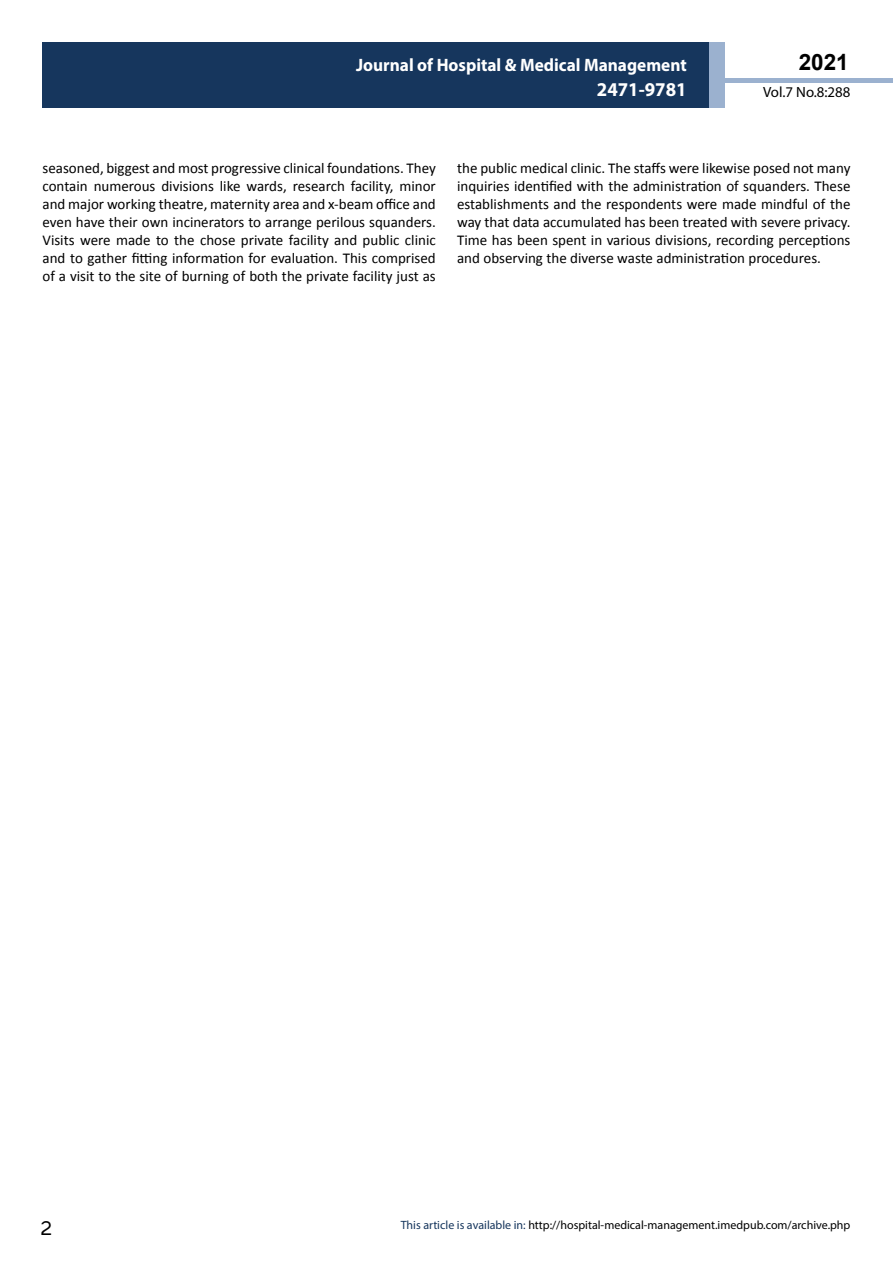
<style>
.page{position:relative;width:893px;height:1263px;background:#fff}
.page>*{position:absolute;margin:0;border:0;box-sizing:border-box;transform-origin:0 0}
.t1{font:25.5px "Tunga";color:#000}
.t2{font:700 22.5px "Arial";color:#000}
.t3{font:700 19.65px "Myriad Pro";color:#fff;scale:.96 1}
.t4{font:700 18px/21.6px "Myriad Pro";color:#fff;text-align:right;scale:.96 1}
.t5{font:15px/18px "Calibri";color:#000;text-align:justify}
.t6{font:14.85px "Myriad Pro";color:#000}
.t7{font:12px "Myriad Pro";color:#000}
.s1{color:#16365d}
</style>
<div class="page">
<hr style="left:725px;top:78px;width:168px;height:4px;background:#9bb1cf">
<div style="left:43px;top:42px;width:666px;height:66px;background:#16365d"></div>
<div style="left:709px;top:42px;width:16px;height:66px;background:#9bb1cf"></div>
<p class="t4" style="left:517px;top:53px;width:198px">ARCHIVOS DE MEDICINA<br>ISSN 1698-9465</p>
<h2 class="t2" style="left:799px;top:47px;width:52px">2021</h2>
<p class="t4" style="left:356px;top:54px;width:346px">Journal of Hospital &amp; Medical Management</p>
<h3 class="t3" style="left:597px;top:76px;width:95px">2471-9781</h3>
<p class="t6" style="left:763px;top:83px;width:89px">Vol.7 No.8:288</p>
<p class="t5" style="left:43px;top:159px;width:395px">seasoned, biggest and most progressive clinical foundations. They contain numerous divisions like wards, research facility, minor and major working theatre, maternity area and x-beam office and even have their own incinerators to arrange perilous squanders.<br>Visits were made to the chose private facility and public clinic and to gather fitting information for evaluation. This comprised of a visit to the site of burning of both the private facility just as</p>
<p class="t5" style="left:457px;top:159px;width:395px">the public medical clinic. The staffs were likewise posed not many inquiries identified with the administration of squanders. These establishments and the respondents were made mindful of the way that data accumulated has been treated with severe privacy.<br>Time has been spent in various divisions, recording perceptions and observing the diverse waste administration procedures.</p>
<h1 class="t1" style="left:41px;top:1211px;width:13px">2</h1>
<p class="t7" style="left:401px;top:1218px;width:451px"><span class="s1">This article is available in:</span> http://hospital-medical-management.imedpub.com/archive.php</p>
</div>
